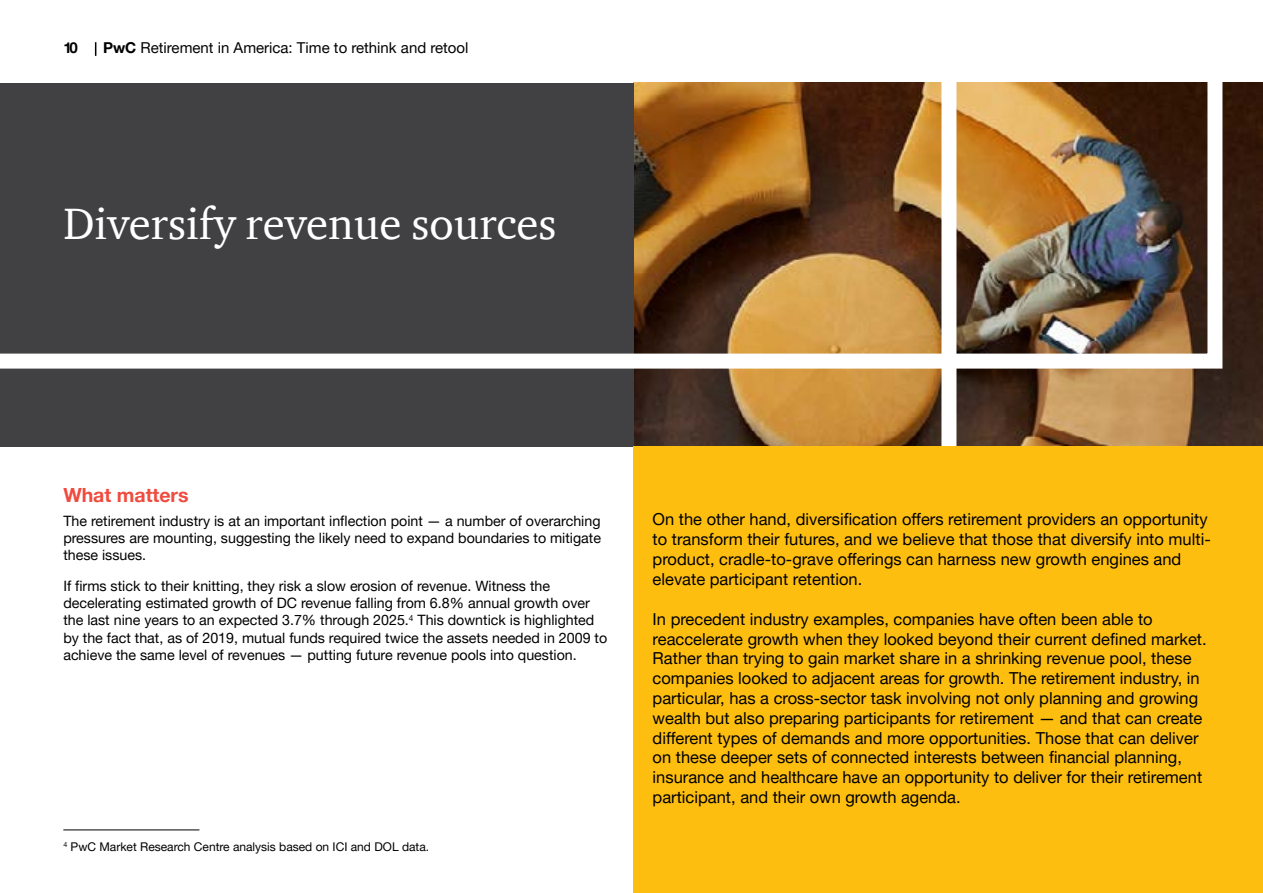
<style>
.page{position:relative;width:1263px;height:893px;background:#fff}
.page>*{position:absolute;margin:0;border:0;box-sizing:border-box;transform-origin:0 0}
.t1{font:45px "ITC Charter Com";color:#fff}
.t2{font:700 19.5px "Helvetica Neue LT Pro";color:#f04b3e}
.t3{font:16.5px/19.8px "Helvetica Neue LT Pro";color:#000}
.t4{font:15px "Helvetica Neue LT Pro";color:#000}
.t5{font:700 15px "Helvetica Neue LT Pro";color:#000}
.t6{font:14.25px/17.2px "Helvetica Neue LT Pro";color:#000;text-align:justify}
.t7{font:12px "Helvetica Neue LT Pro";color:#000}
.s1{font-weight:700}
</style>
<div class="page">
<img style="left:633px;top:83px;width:630px;height:364px">
<div style="left:0;top:83px;width:633px;height:363px;background:#414042"></div>
<div style="left:941px;top:40px;width:15px;height:411px;background:#fff"></div>
<img style="left:0;top:42px;width:1230px;height:334px">
<div style="left:633px;top:447px;width:630px;height:446px;background:#febe10"></div>
<hr style="left:63px;top:829px;width:136px;height:1px;background:#000">
<p class="t5" style="left:63px;top:38px;width:16px">10</p>
<p class="t4" style="left:103px;top:38px;width:367px"><span class="s1">PwC</span> Retirement in America: Time to rethink and retool</p>
<h1 class="t1" style="left:63px;top:196px;width:495px">Diversify revenue sources</h1>
<p class="t2" style="left:63px;top:483px;width:127px">What matters</p>
<p class="t6" style="left:63px;top:512px;width:539px">The retirement industry is at an important inflection point — a number of overarching pressures are mounting, suggesting the likely need to expand boundaries to mitigate these issues.</p>
<p class="t6" style="left:63px;top:577px;width:545px;text-align:left">If firms stick to their knitting, they risk a slow erosion of revenue. Witness the decelerating estimated growth of DC revenue falling from 6.8% annual growth over the last nine years to an expected 3.7% through 2025.<sup>4</sup> This downtick is highlighted by the fact that, as of 2019, mutual funds required twice the assets needed in 2009 to achieve the same level of revenues — putting future revenue pools into question.</p>
<p class="t7" style="left:63px;top:839px;width:367px"><sup>4</sup> PwC Market Research Centre analysis based on ICI and DOL data.</p>
<p class="t3" style="left:653px;top:509px;width:560px">On the other hand, diversification offers retirement providers an opportunity to transform their futures, and we believe that those that diversify into multi&shy;product, cradle-to-grave offerings can harness new growth engines and elevate participant retention.</p>
<p class="t3" style="left:653px;top:609px;width:556px">In precedent industry examples, companies have often been able to reaccelerate growth when they looked beyond their current defined market.<br>Rather than trying to gain market share in a shrinking revenue pool, these companies looked to adjacent areas for growth. The retirement industry, in particular, has a cross-sector task involving not only planning and growing wealth but also preparing participants for retirement — and that can create different types of demands and more opportunities. Those that can deliver on these deeper sets of connected interests between financial planning, insurance and healthcare have an opportunity to deliver for their retirement participant, and their own growth agenda.</p>
</div>
